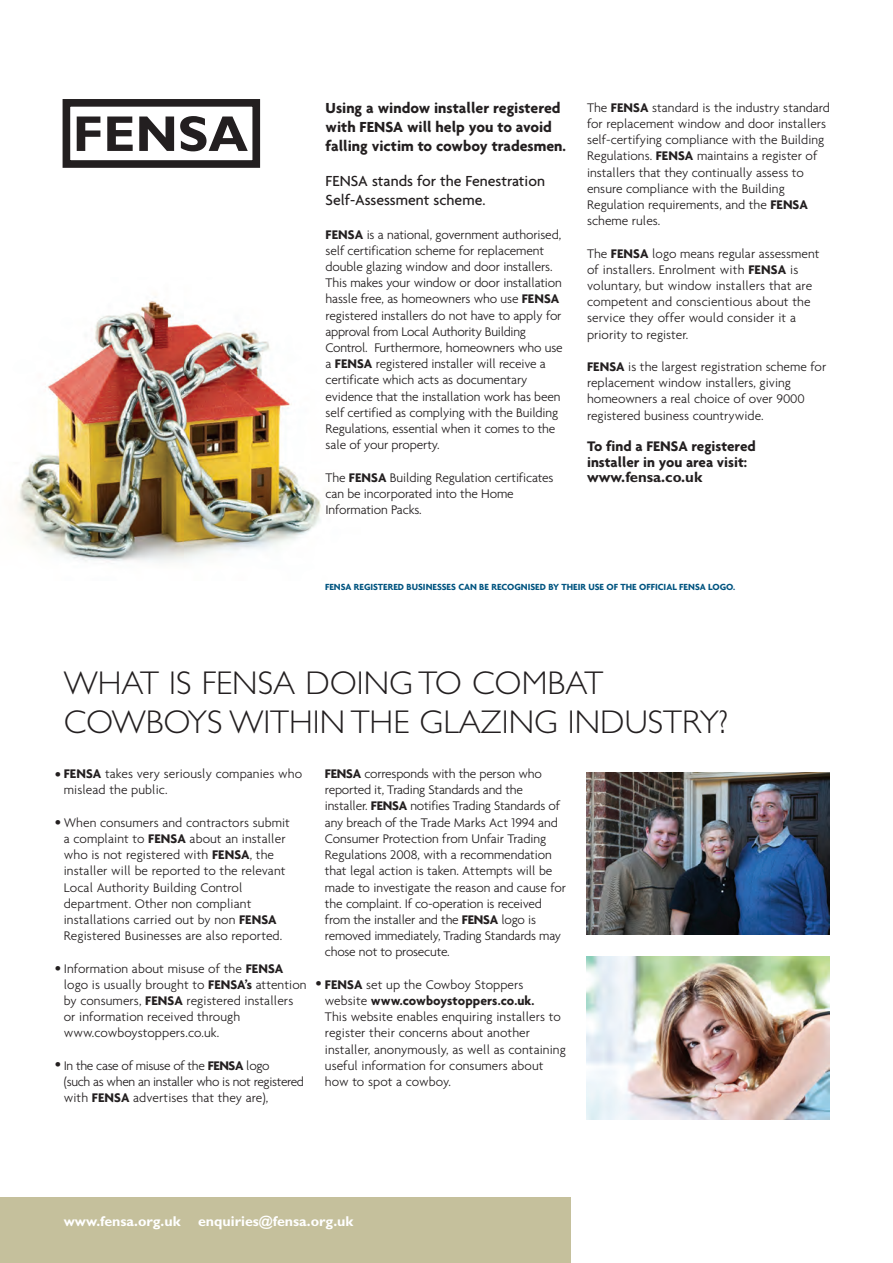
<style>
.page{position:relative;width:893px;height:1263px;background:#fff}
.page>*{position:absolute;margin:0;border:0;box-sizing:border-box;transform-origin:0 0}
.t1{font:300 33px/39px "Gill Sans";color:#231f20}
.t2{font:700 15.75px/18.9px "Agenda";color:#231f20}
.t3{font:500 15.75px/18.9px "Agenda";color:#231f20}
.t4{font:700 15px/15.5px "Agenda";color:#231f20}
.t5{font:700 15px "Gill Sans";color:#231f20}
.t6{font:700 14.25px "Gill Sans";color:#fff}
.t7{font:300 13.5px/16.2px "Agenda";letter-spacing:-.005em;color:#231f20}
.t8{font:300 13.5px/16.2px "Agenda";letter-spacing:-.025em;color:#231f20}
.t9{font:700 13.5px "Agenda";color:#231f20}
.t10{font:700 9.6px "Agenda";color:#005480}
.s1{font-weight:700}
</style>
<div class="page">
<div style="left:0;top:1197px;width:571px;height:66px;background:#c5c09c"></div>
<img style="left:16px;top:300px;width:305px;height:262px">
<img style="left:587px;top:772px;width:243px;height:162px">
<img style="left:587px;top:956px;width:243px;height:164px">
<svg style="left:63px;top:99px;width:197px;height:69px"></svg>
<p class="t2" style="left:326px;top:98px;width:242px">Using a window installer registered with FENSA will help you to avoid falling victim to cowboy tradesmen.</p>
<p class="t3" style="left:326px;top:171px;width:221px">FENSA stands for the Fenestration<br>Self-Assessment scheme.</p>
<p class="t7" style="left:326px;top:226px;width:239px"><span class="s1">FENSA</span> is a national, government authorised, self certification scheme for replacement double glazing window and door installers.<br>This makes your window or door installation hassle free, as homeowners who use <span class="s1">FENSA </span>registered installers do not have to apply for approval from Local Authority Building Control. Furthermore, homeowners who use a <span class="s1">FENSA</span> registered installer will receive a certificate which acts as documentary evidence that the installation work has been self certified as complying with the Building Regulations, essential when it comes to the sale of your property.</p>
<p class="t7" style="left:326px;top:469px;width:229px">The <span class="s1">FENSA</span> Building Regulation certificates can be incorporated into the Home<br>Information Packs.</p>
<p class="t7" style="left:587px;top:99px;width:245px">The <span class="s1">FENSA</span> standard is the industry standard for replacement window and door installers self-certifying compliance with the Building Regulations. <span class="s1">FENSA</span> maintains a register of installers that they continually assess to ensure compliance with the Building Regulation requirements, and the <span class="s1">FENSA </span>scheme rules.</p>
<p class="t7" style="left:587px;top:245px;width:234px">The <span class="s1">FENSA</span> logo means regular assessment of installers. Enrolment with <span class="s1">FENSA</span> is voluntary, but window installers that are competent and conscientious about the service they offer would consider it a priority to register.</p>
<p class="t7" style="left:587px;top:358px;width:241px"><span class="s1">FENSA</span> is the largest registration scheme for replacement window installers, giving homeowners a real choice of over 9000 registered business countrywide.</p>
<p class="t4" style="left:587px;top:438px;width:170px">To find a FENSA registered installer in you area visit:</p>
<p class="t5" style="left:587px;top:471px;width:117px">www.fensa.co.uk</p>
<p class="t10" style="left:325px;top:581px;width:412px">FENSA REGISTERED BUSINESSES CAN BE RECOGNISED BY THEIR USE OF THE OFFICIAL FENSA LOGO.</p>
<h1 class="t1" style="left:64px;top:667px;width:666px">WHAT IS FENSA DOING TO COMBAT<br>COWBOYS WITHIN THE GLAZING INDUSTRY?</h1>
<p class="t7" style="left:64px;top:765px;width:240px;text-indent:-9px"><span class="s1">• FENSA</span> takes very seriously companies who mislead the public.</p>
<p class="t7" style="left:64px;top:814px;width:228px;text-indent:-9px"><span class="s1">•</span> When consumers and contractors submit a complaint to <span class="s1">FENSA</span> about an installer who is not registered with <span class="s1">FENSA</span>, the installer will be reported to the relevant Local Authority Building Control department. Other non compliant installations carried out by non <span class="s1">FENSA </span>Registered Businesses are also reported.</p>
<p class="t7" style="left:64px;top:960px;width:244px;text-indent:-9px"><span class="s1">•</span> Information about misuse of the <span class="s1">FENSA </span>logo is usually brought to <span class="s1">FENSA’s</span> attention by consumers, <span class="s1">FENSA</span> registered installers or information received through www.cowboystoppers.co.uk.</p>
<p class="t8" style="left:64px;top:1057px;width:242px">In the case of misuse of the <span class="s1">FENSA</span> logo<br>(such as when an installer who is not registered with <span class="s1">FENSA</span> advertises that they are),</p>
<p class="t9" style="left:55px;top:1055px;width:7px">•</p>
<p class="t7" style="left:325px;top:765px;width:243px"><span class="s1">FENSA</span> corresponds with the person who reported it, Trading Standards and the installer. <span class="s1">FENSA</span> notifies Trading Standards of any breach of the Trade Marks Act 1994 and Consumer Protection from Unfair Trading Regulations 2008, with a recommendation that legal action is taken. Attempts will be made to investigate the reason and cause for the complaint. If co-operation is received from the installer and the <span class="s1">FENSA</span> logo is removed immediately, Trading Standards may chose not to prosecute.</p>
<p class="t7" style="left:325px;top:976px;width:242px"><span class="s1">FENSA</span> set up the Cowboy Stoppers website <span class="s1">www.cowboystoppers.co.uk.<br></span>This website enables enquiring installers to register their concerns about another installer, anonymously, as well as containing useful information for consumers about how to spot a cowboy.</p>
<p class="t9" style="left:316px;top:974px;width:7px">•</p>
<p class="t6" style="left:64px;top:1216px;width:291px">www.fensa.org.uk enquiries@fensa.org.uk</p>
</div>
